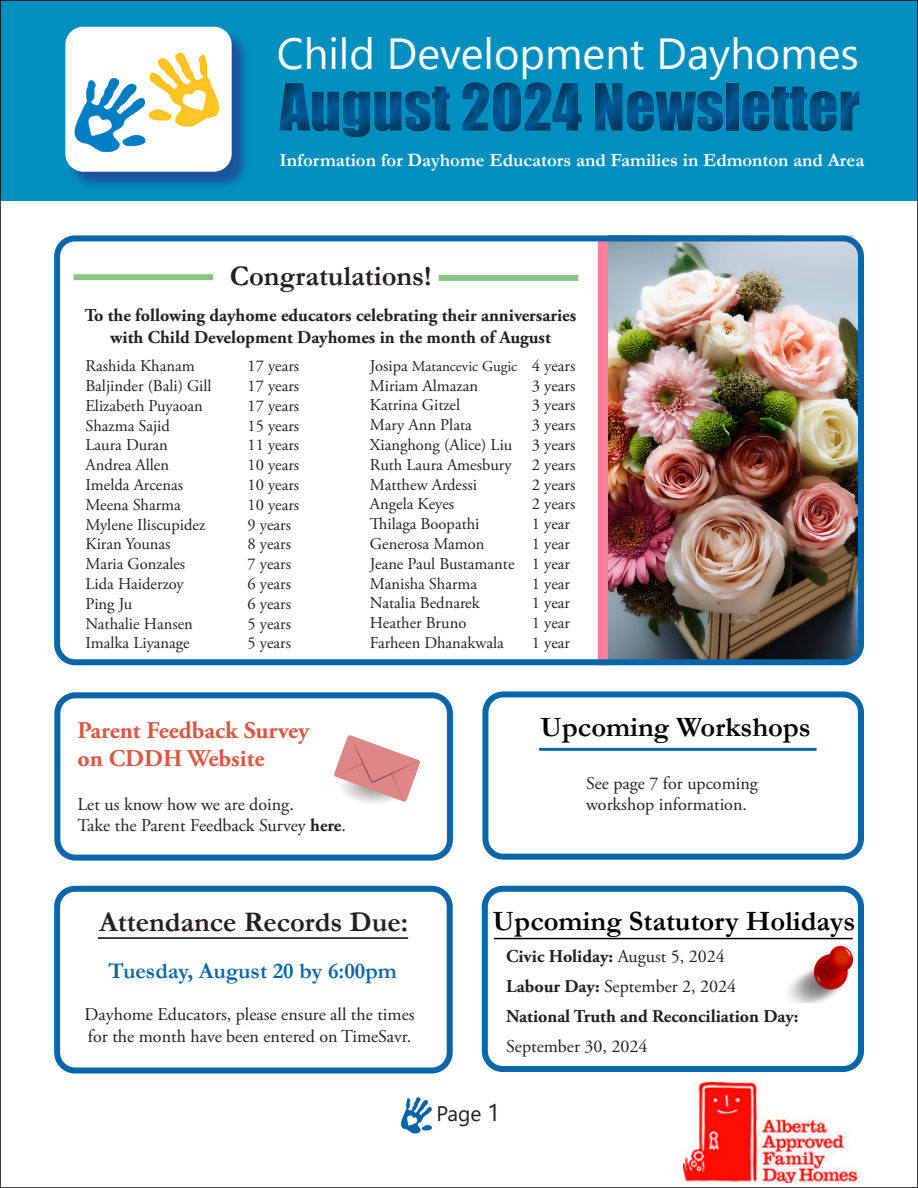
<style>
.page{position:relative;width:918px;height:1188px;background:#fff}
.page>*{position:absolute;margin:0;border:0;box-sizing:border-box;transform-origin:0 0}
.t1{font:60px "Impact";color:#005a96}
.t2{font:43.5px "Segoe UI Emoji";color:#fff}
.t3{font:700 28.5px "Garamond";color:#231f20}
.t4{font:700 28.2px "Garamond";color:#000}
.t5{font:700 24px "Adobe Garamond Pro";color:#d95842}
.t6{font:700 22.5px "Garamond";color:#0967a9}
.t7{font:21px "Segoe UI";color:#231f20}
.t8{font:700 18.75px "Garamond";color:#fff}
.t9{font:18px/21.6px "Adobe Garamond Pro";color:#231f20}
.t10{font:700 18px/30px "Adobe Garamond Pro";color:#231f20}
.t11{font:16.5px "Adobe Garamond Pro";color:#231f20}
.t12{font:15px "Adobe Garamond Pro";color:#231f20}
.s1{font-size:16.5px}
.s2{font-weight:700}
.s3{font-weight:400}
.s4{font-size:24px}
</style>
<div class="page">
<div style="left:0;top:0;width:918px;height:201px;background:#008fbf"></div>
<div style="left:270px;top:63px;width:605px;height:90px;background:#231f20;opacity:.5"></div>
<img style="left:684px;top:1082px;width:173px;height:100px">
<hr style="left:98px;top:937px;width:310px;height:2px;background:#000">
<div style="left:54px;top:692px;width:399px;height:169px;border:6px solid #0967a9;border-radius:18px"></div>
<img style="left:334px;top:735px;width:86px;height:68px">
<div style="left:54px;top:886px;width:399px;height:188px;border:6px solid #0967a9;border-radius:18px"></div>
<div style="left:439px;top:275px;width:139px;height:6px;background:#8bc582"></div>
<div style="left:74px;top:274px;width:139px;height:6px;background:#8bc582"></div>
<div style="left:598px;top:237px;width:10px;height:428px;background:#ff7f9a"></div>
<hr style="left:494px;top:938px;width:359px;height:1px;background:#000">
<img style="left:788px;top:946px;width:64px;height:57px">
<div style="left:68px;top:29px;width:183px;height:161px;background:#253f8e;opacity:.75"></div>
<div style="left:65px;top:27px;width:167px;height:145px;background:#fff;border-radius:18px"></div>
<img style="left:74px;top:52px;width:145px;height:100px">
<img style="left:608px;top:235px;width:249px;height:423px">
<div style="left:854px;top:647px;width:25px;height:25px;background:#fff;border-radius:50%"></div>
<div style="left:854px;top:225px;width:25px;height:24px;background:#fff;border-radius:50%"></div>
<div style="left:482px;top:691px;width:382px;height:169px;border:6px solid #0967a9;border-radius:18px"></div>
<hr style="left:539px;top:748px;width:278px;height:3px;background:#0967a9">
<div style="left:54px;top:235px;width:810px;height:430px;border:6px solid #0967a9;border-radius:18px"></div>
<div style="left:482px;top:886px;width:382px;height:186px;border:6px solid #0967a9;border-radius:18px"></div>
<img style="left:401px;top:1097px;width:31px;height:36px">
<svg style="left:279px;top:63px;width:46px;height:6px"></svg>
<svg style="left:331px;top:63px;width:5px;height:6px"></svg>
<svg style="left:351px;top:63px;width:21px;height:6px"></svg>
<svg style="left:391px;top:63px;width:47px;height:6px"></svg>
<svg style="left:463px;top:63px;width:19px;height:6px"></svg>
<svg style="left:523px;top:63px;width:20px;height:16px"></svg>
<svg style="left:549px;top:63px;width:95px;height:6px"></svg>
<svg style="left:661px;top:63px;width:196px;height:16px"></svg>
<p class="t2" style="left:339px;top:27px;width:182px">● ❖ ●□</p>
<h1 class="t1" style="left:279px;top:61px;width:582px">August 2024 Newsletter</h1>
<p class="t8" style="left:279px;top:147px;width:586px">Information for Dayhome Educators and Families in Edmonton and Area</p>
<p class="t3" style="left:230px;top:256px;width:203px">Congratulations!</p>
<p class="t10" style="left:85px;top:301px;width:493px">To the following dayhome educators celebrating their anniversaries</p>
<p class="t10" style="left:110px;top:322px;width:442px">with Child Development Dayhomes in the month of August</p>
<p class="t11" style="left:86px;top:356px;width:111px">Rashida Khanam</p>
<p class="t11" style="left:248px;top:356px;width:53px">17 years</p>
<p class="t11" style="left:86px;top:376px;width:128px">Baljinder (Bali) Gill</p>
<p class="t11" style="left:248px;top:376px;width:53px">17 years</p>
<p class="t11" style="left:86px;top:396px;width:119px">Elizabeth Puyaoan</p>
<p class="t11" style="left:248px;top:396px;width:53px">17 years</p>
<p class="t11" style="left:86px;top:415px;width:86px">Shazma Sajid</p>
<p class="t11" style="left:248px;top:415px;width:53px">15 years</p>
<p class="t11" style="left:86px;top:435px;width:84px">Laura Duran</p>
<p class="t11" style="left:248px;top:435px;width:53px">11 years</p>
<p class="t11" style="left:86px;top:455px;width:85px">Andrea Allen</p>
<p class="t11" style="left:248px;top:455px;width:53px">10 years</p>
<p class="t11" style="left:86px;top:475px;width:99px">Imelda Arcenas</p>
<p class="t11" style="left:248px;top:475px;width:53px">10 years</p>
<p class="t11" style="left:86px;top:495px;width:97px">Meena Sharma</p>
<p class="t11" style="left:248px;top:495px;width:53px">10 years</p>
<p class="t11" style="left:86px;top:514px;width:121px">Mylene Iliscupidez</p>
<p class="t11" style="left:248px;top:514px;width:45px">9 years</p>
<p class="t11" style="left:86px;top:534px;width:87px">Kiran Younas</p>
<p class="t11" style="left:248px;top:534px;width:45px">8 years</p>
<p class="t11" style="left:86px;top:554px;width:101px">Maria Gonzales</p>
<p class="t11" style="left:248px;top:554px;width:45px">7 years</p>
<p class="t11" style="left:86px;top:574px;width:100px">Lida Haiderzoy</p>
<p class="t11" style="left:248px;top:574px;width:45px">6 years</p>
<p class="t11" style="left:86px;top:594px;width:48px">Ping Ju</p>
<p class="t11" style="left:248px;top:594px;width:45px">6 years</p>
<p class="t11" style="left:86px;top:613px;width:109px">Nathalie Hansen</p>
<p class="t11" style="left:248px;top:613px;width:45px">5 years</p>
<p class="t11" style="left:86px;top:633px;width:106px">Imalka Liyanage</p>
<p class="t11" style="left:248px;top:633px;width:45px">5 years</p>
<p class="t12" style="left:370px;top:357px;width:207px"><span class="s1">Josipa</span> Matancevic Gugic <span class="s1">4 years</span></p>
<p class="t11" style="left:370px;top:375px;width:110px">Miriam Almazan</p>
<p class="t11" style="left:532px;top:375px;width:45px">3 years</p>
<p class="t11" style="left:370px;top:395px;width:92px">Katrina Gitzel</p>
<p class="t11" style="left:532px;top:395px;width:45px">3 years</p>
<p class="t11" style="left:370px;top:415px;width:103px">Mary Ann Plata</p>
<p class="t11" style="left:532px;top:415px;width:45px">3 years</p>
<p class="t11" style="left:370px;top:435px;width:207px">Xianghong (Alice) Liu 3 years</p>
<p class="t11" style="left:370px;top:455px;width:207px">Ruth Laura Amesbury 2 years</p>
<p class="t11" style="left:370px;top:474px;width:109px">Matthew Ardessi</p>
<p class="t11" style="left:532px;top:474px;width:45px">2 years</p>
<p class="t11" style="left:370px;top:494px;width:86px">Angela Keyes</p>
<p class="t11" style="left:532px;top:494px;width:45px">2 years</p>
<p class="t11" style="left:370px;top:514px;width:111px">Thilaga Boopathi</p>
<p class="t11" style="left:532px;top:514px;width:40px">1 year</p>
<p class="t11" style="left:370px;top:534px;width:116px">Generosa Mamon</p>
<p class="t11" style="left:532px;top:534px;width:40px">1 year</p>
<p class="t11" style="left:370px;top:554px;width:202px">Jeane Paul Bustamante 1 year</p>
<p class="t11" style="left:370px;top:573px;width:109px">Manisha Sharma</p>
<p class="t11" style="left:532px;top:573px;width:40px">1 year</p>
<p class="t11" style="left:370px;top:593px;width:111px">Natalia Bednarek</p>
<p class="t11" style="left:532px;top:593px;width:40px">1 year</p>
<p class="t11" style="left:370px;top:613px;width:98px">Heather Bruno</p>
<p class="t11" style="left:532px;top:613px;width:40px">1 year</p>
<p class="t11" style="left:370px;top:633px;width:135px">Farheen Dhanakwala</p>
<p class="t11" style="left:532px;top:633px;width:40px">1 year</p>
<p class="t5" style="left:77px;top:716px;width:233px">Parent Feedback Survey</p>
<p class="t5" style="left:77px;top:745px;width:189px">on CDDH Website</p>
<p class="t9" style="left:77px;top:794px;width:218px">Let us know how we are doing.</p>
<p class="t9" style="left:77px;top:815px;width:270px">Take the Parent Feedback Survey <span class="s2">here</span>.</p>
<p class="t4" style="left:541px;top:708px;width:272px">Upcoming Workshops</p>
<p class="t9" style="left:586px;top:773px;width:173px">See page 7 for upcoming workshop information.</p>
<p class="t3" style="left:99px;top:903px;width:311px">Attendance Records Due:</p>
<p class="t6" style="left:108px;top:955px;width:290px">Tuesday, August 20 by 6:00pm</p>
<p class="t9" style="left:85px;top:1004px;width:332px">Dayhome Educators, please ensure all the times</p>
<p class="t9" style="left:88px;top:1026px;width:325px">for the month have been entered on TimeSavr.</p>
<p class="t4" style="left:493px;top:902px;width:364px">Upcoming Statutory Holidays</p>
<p class="t10" style="left:506px;top:942px;width:220px">Civic Holiday: <span class="s3">August 5, 2024</span></p>
<p class="t9" style="left:506px;top:976px;width:232px"><span class="s2">Labour Day:</span> September 2, 2024</p>
<p class="t10" style="left:506px;top:1002px;width:294px">National Truth and Reconciliation Day:<br><span class="s3">September 30, 2024</span></p>
<p class="t7" style="left:437px;top:1094px;width:65px">Page <span class="s4">1</span></p>
</div>
